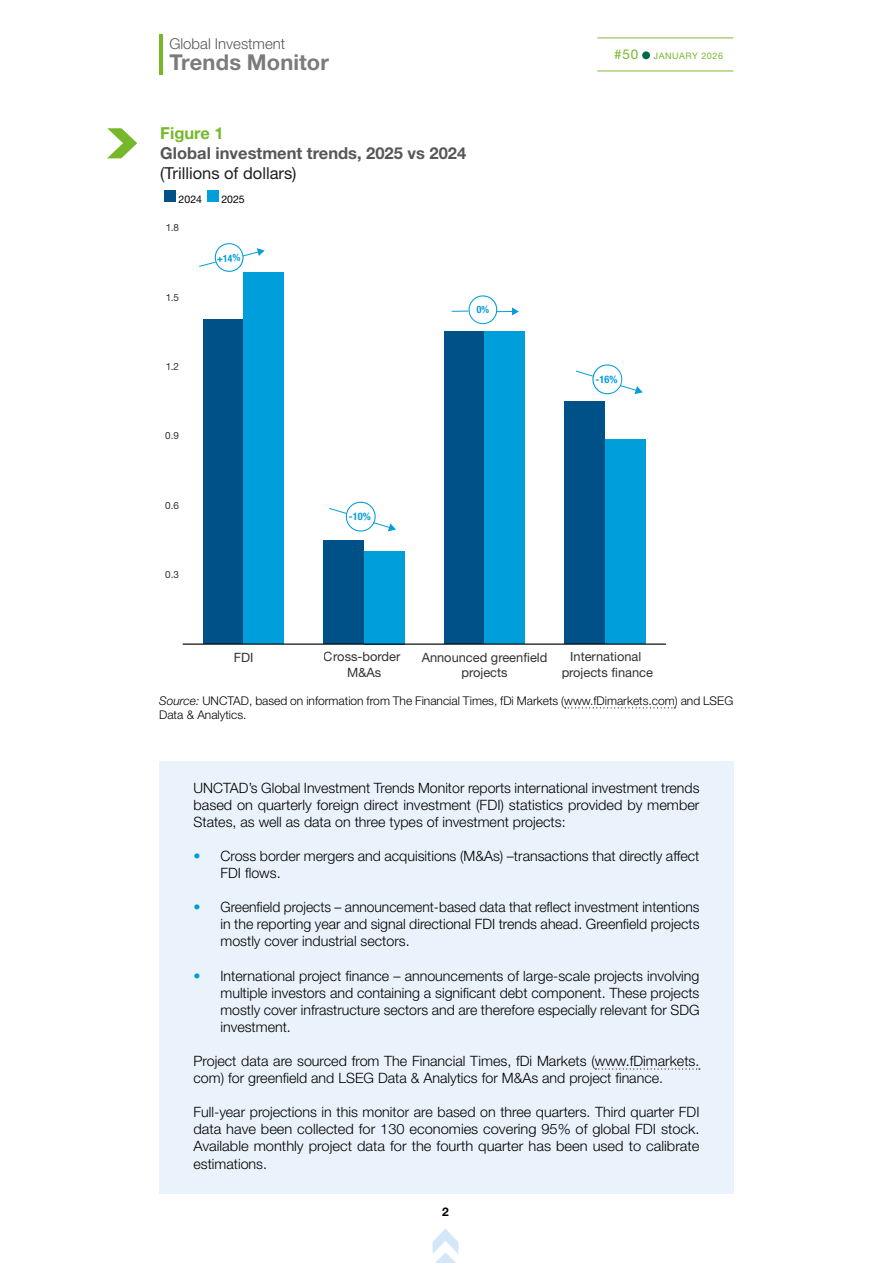
<style>
.page{position:relative;width:893px;height:1263px;background:#fff}
.page>*{position:absolute;margin:0;border:0;box-sizing:border-box;transform-origin:0 0}
.t1{font:700 21.9px "Helvetica Neue LT Std";letter-spacing:.005em;color:#7c7b7b}
.t2{font:700 16.5px "Helvetica Neue LT Std";color:#575756}
.t3{font:16.5px "Helvetica Neue LT Std";color:#1e1f1f}
.t4{font:700 16.5px "Helvetica Neue LT Std";color:#76b82a}
.t5{font:300 15px "Helvetica Neue LT Std";color:#575756}
.t6{font:300 14.25px/17.1px "Helvetica Neue LT Std";color:#000;text-align:justify}
.t7{font:13.5px "Helvetica Neue LT Std";color:#76b82a}
.t8{font:12.9px/15.5px "Helvetica Neue LT Std";color:#333;text-align:center}
.t9{font:300 12px/14.4px "Helvetica Neue LT Std";color:#000}
.t10{font:700 12px "Helvetica Neue LT Std";color:#000}
.t11{font:10.5px "Helvetica Neue LT Std";color:#000}
.t12{font:700 condensed 10.35px "Helvetica Neue LT Std";color:#069dd8}
.t13{font:9.9px "Helvetica Neue LT Std";color:#333}
.t14{font:700 condensed 9.9px "Helvetica Neue LT Std";color:#069dd8}
.t15{font:9px "Helvetica Neue LT Std";letter-spacing:.06em;color:#76b82a}
.s1{font-style:italic}
.s2{font-weight:700;color:#009bd9}
</style>
<div class="page">
<svg style="left:432px;top:1228px;width:27px;height:35px"></svg>
<div style="left:642px;top:51px;width:8px;height:8px;background:#006b49;border-radius:50%"></div>
<hr style="left:597px;top:37px;width:136px;height:1px;background:#99c555">
<hr style="left:597px;top:70px;width:136px;height:2px;background:#99c555">
<hr style="left:159px;top:34px;width:4px;height:41px;background:#76b82a">
<svg style="left:107px;top:128px;width:30px;height:30px"></svg>
<div style="left:203px;top:320px;width:41px;height:324px;background:#005187"></div>
<div style="left:324px;top:540px;width:40px;height:104px;background:#005187"></div>
<div style="left:444px;top:331px;width:41px;height:313px;background:#005187"></div>
<div style="left:565px;top:402px;width:40px;height:242px;background:#005187"></div>
<div style="left:243px;top:273px;width:41px;height:371px;background:#009edb"></div>
<div style="left:364px;top:551px;width:40px;height:93px;background:#009edb"></div>
<div style="left:485px;top:332px;width:40px;height:312px;background:#009edb"></div>
<div style="left:605px;top:440px;width:40px;height:204px;background:#009edb"></div>
<hr style="left:183px;top:643px;width:482px;height:2px;background:#000">
<div style="left:164px;top:191px;width:12px;height:11px;background:#005187"></div>
<div style="left:207px;top:191px;width:12px;height:11px;background:#009edb"></div>
<svg style="left:575px;top:364px;width:68px;height:30px"></svg>
<svg style="left:329px;top:502px;width:67px;height:30px"></svg>
<svg style="left:199px;top:243px;width:66px;height:30px"></svg>
<svg style="left:565px;top:707px;width:110px;height:1px"></svg>
<div style="left:159px;top:761px;width:574px;height:91px;background:#eaf3fc"></div>
<div style="left:159px;top:830px;width:574px;height:73px;background:#eaf3fc"></div>
<div style="left:159px;top:881px;width:574px;height:91px;background:#eaf3fc"></div>
<div style="left:159px;top:949px;width:574px;height:108px;background:#eaf3fc"></div>
<div style="left:159px;top:1034px;width:574px;height:74px;background:#eaf3fc"></div>
<svg style="left:595px;top:1068px;width:105px;height:1px"></svg>
<div style="left:159px;top:1086px;width:574px;height:108px;background:#eaf3fc"></div>
<svg style="left:452px;top:295px;width:67px;height:30px"></svg>
<p class="t5" style="left:169px;top:35px;width:117px">Global Investment</p>
<h1 class="t1" style="left:169px;top:49px;width:161px">Trends Monitor</h1>
<p class="t4" style="left:160px;top:123px;width:65px">Figure 1</p>
<p class="t2" style="left:160px;top:143px;width:307px">Global investment trends, 2025 vs 2024</p>
<p class="t3" style="left:160px;top:163px;width:138px">(Trillions of dollars)</p>
<p class="t11" style="left:179px;top:193px;width:25px">2024</p>
<p class="t11" style="left:221px;top:193px;width:25px">2025</p>
<p class="t13" style="left:165px;top:222px;width:15px">1.8</p>
<p class="t13" style="left:165px;top:291px;width:15px">1.5</p>
<p class="t13" style="left:165px;top:361px;width:15px">1.2</p>
<p class="t13" style="left:165px;top:430px;width:15px">0.9</p>
<p class="t13" style="left:165px;top:499px;width:15px">0.6</p>
<p class="t13" style="left:165px;top:569px;width:15px">0.3</p>
<p class="t14" style="left:217px;top:253px;width:25px;rotate:-3deg">+14%</p>
<p class="t12" style="left:349px;top:510px;width:23px">-10%</p>
<p class="t7" style="left:614px;top:46px;width:26px">#50</p>
<p class="t15" style="left:654px;top:51px;width:71px">JANUARY 2026</p>
<p class="t12" style="left:596px;top:373px;width:23px">-16%</p>
<p class="t8" style="left:234px;top:649px;width:21px">FDI</p>
<p class="t8" style="left:324px;top:649px;width:78px">Cross-border<br>M&amp;As</p>
<p class="t8" style="left:422px;top:650px;width:127px;line-height:15px">Announced greenfield projects</p>
<p class="t8" style="left:562px;top:649px;width:93px">International projects finance</p>
<p class="t9" style="left:159px;top:693px;width:576px"><span class="s1">Source:</span> UNCTAD, based on information from The Financial Times, fDi Markets (www.fDimarkets.com) and LSEG<br>Data &amp; Analytics.</p>
<p class="t6" style="left:193px;top:779px;width:507px">UNCTAD’s Global Investment Trends Monitor reports international investment trends based on quarterly foreign direct investment (FDI) statistics provided by member States, as well as data on three types of investment projects:</p>
<p class="t6" style="left:220px;top:847px;width:480px;text-indent:-27px"><span class="s2">•</span> Cross border mergers and acquisitions (M&amp;As) –transactions that directly affect<br>FDI flows.</p>
<p class="t6" style="left:220px;top:898px;width:480px;text-indent:-27px"><span class="s2">•</span> Greenfield projects – announcement-based data that reflect investment intentions in the reporting year and signal directional FDI trends ahead. Greenfield projects mostly cover industrial sectors.</p>
<p class="t6" style="left:220px;top:967px;width:480px;text-indent:-27px"><span class="s2">•</span> International project finance – announcements of large-scale projects involving multiple investors and containing a significant debt component. These projects mostly cover infrastructure sectors and are therefore especially relevant for SDG investment.</p>
<p class="t6" style="left:193px;top:1052px;width:507px">Project data are sourced from The Financial Times, fDi Markets (www.fDimarkets. com) for greenfield and LSEG Data &amp; Analytics for M&amp;As and project finance.</p>
<p class="t6" style="left:193px;top:1103px;width:508px">Full-year projections in this monitor are based on three quarters. Third quarter FDI data have been collected for 130 economies covering 95% of global FDI stock.<br>Available monthly project data for the fourth quarter has been used to calibrate estimations.</p>
<p class="t10" style="left:442px;top:1204px;width:8px">2</p>
</div>
